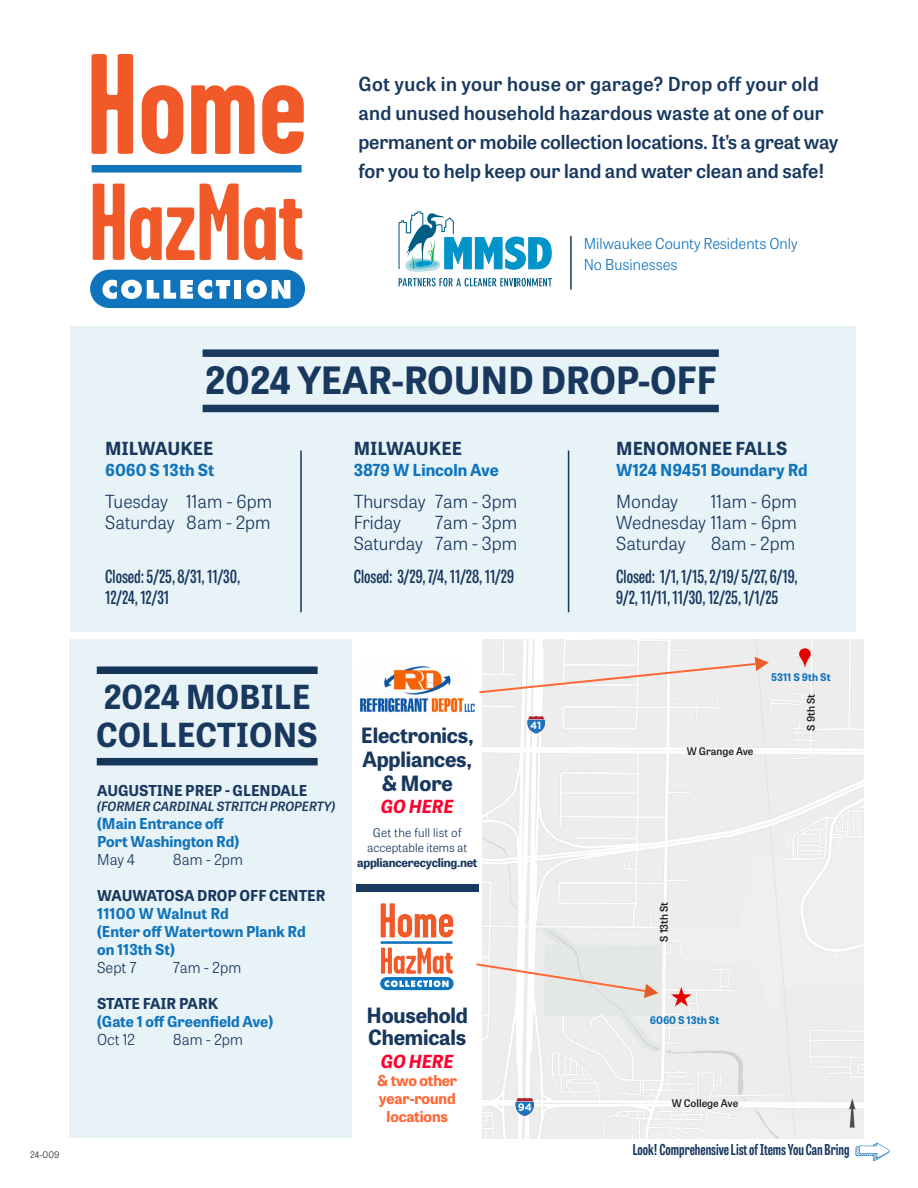
<style>
.page{position:relative;width:918px;height:1188px;background:#fff}
.page>*{position:absolute;margin:0;border:0;box-sizing:border-box;transform-origin:0 0}
.t1{font:700 37.5px "Tablet Gothic";letter-spacing:-.005em;color:#18385e}
.t2{font:700 33px/37.5px "Tablet Gothic";color:#18385e}
.t3{font:700 21px/24px "Tablet Gothic";letter-spacing:-.01em;color:#18385e}
.t4{font:600 19.35px/29.1px "Tablet Gothic";color:#18385e}
.t5{font:600 18px/21px "Tablet Gothic Compressed";color:#18385e}
.t6{font:300 18px "Tablet Gothic";color:#18385e}
.t7{font:700 18px "Tablet Gothic";color:#18385e}
.t8{font:italic 700 18px "Tablet Gothic";letter-spacing:-.01em;color:#ff002e}
.t9{font:700 16.5px "Tablet Gothic";color:#1074bc}
.t10{font:700 15px/18px "Tablet Gothic";color:#1074bc}
.t11{font:700 15px/18px "Tablet Gothic";color:#18385e}
.t12{font:300 15px "Tablet Gothic";color:#1074bc}
.t13{font:700 15px "Tablet Gothic Compressed";color:#18385e}
.t14{font:700 15px/18px "Tablet Gothic";letter-spacing:-.01em;color:#f63;text-align:center}
.t15{font:300 15px "Tablet Gothic";color:#18385e}
.t16{font:italic 600 12.75px "Tablet Gothic";letter-spacing:-.01em;color:#18385e}
.t17{font:300 12px/15px "Tablet Gothic";color:#18385e;text-align:center}
.t18{font:600 10.5px "Tablet Gothic";color:#231f20}
.t19{font:700 10.5px "Tablet Gothic";color:#1074bc}
.t20{font:300 9px "Tablet Gothic";color:#231f20}
.s1{font-weight:300;color:#18385e}
.s2{color:#1074bc}
.s3{font-weight:700}
</style>
<div class="page">
<svg style="left:93px;top:183px;width:210px;height:77px"></svg>
<svg style="left:91px;top:54px;width:42px;height:100px"></svg>
<svg style="left:142px;top:85px;width:41px;height:69px"></svg>
<svg style="left:191px;top:85px;width:63px;height:69px"></svg>
<svg style="left:262px;top:85px;width:42px;height:69px"></svg>
<div style="left:90px;top:270px;width:215px;height:38px;background:#1074bc;border-radius:19px"></div>
<svg style="left:102px;top:280px;width:128px;height:19px"></svg>
<div style="left:234px;top:280px;width:7px;height:19px;background:#fff"></div>
<svg style="left:246px;top:280px;width:44px;height:19px"></svg>
<div style="left:92px;top:165px;width:210px;height:8px;background:#1074bc"></div>
<svg style="left:399px;top:278px;width:153px;height:8px"></svg>
<svg style="left:399px;top:211px;width:153px;height:61px"></svg>
<hr style="left:570px;top:236px;width:2px;height:54px;background:#18385e">
<div style="left:70px;top:327px;width:785px;height:305px;background:#e8f3f8"></div>
<div style="left:203px;top:349px;width:516px;height:8px;background:#18385e"></div>
<hr style="left:300px;top:450px;width:2px;height:162px;background:#18385e">
<hr style="left:568px;top:450px;width:1px;height:162px;background:#18385e">
<div style="left:203px;top:405px;width:516px;height:7px;background:#18385e"></div>
<div style="left:69px;top:639px;width:282px;height:499px;background:#e8f3f8"></div>
<div style="left:97px;top:666px;width:221px;height:8px;background:#18385e"></div>
<div style="left:97px;top:758px;width:221px;height:7px;background:#18385e"></div>
<img style="left:483px;top:639px;width:381px;height:499px">
<svg style="left:856px;top:1143px;width:34px;height:18px"></svg>
<img style="left:360px;top:666px;width:120px;height:47px">
<svg style="left:381px;top:948px;width:72px;height:26px"></svg>
<svg style="left:381px;top:903px;width:72px;height:35px"></svg>
<div style="left:380px;top:977px;width:74px;height:13px;background:#1074bc;border-radius:7px"></div>
<svg style="left:384px;top:980px;width:65px;height:7px"></svg>
<hr style="left:381px;top:941px;width:71px;height:3px;background:#1074bc">
<svg style="left:527px;top:715px;width:19px;height:19px"></svg>
<svg style="left:515px;top:1097px;width:20px;height:20px"></svg>
<div style="left:356px;top:884px;width:122px;height:8px;background:#18385e"></div>
<svg style="left:476px;top:963px;width:182px;height:35px;background:#e9e2dc"></svg>
<svg style="left:479px;top:657px;width:290px;height:36px;background:#efe6e3"></svg>
<p class="t20" style="left:30px;top:1148px;width:31px">24-009</p>
<p class="t4" style="left:359px;top:68px;width:481px">Got yuck in your house or garage? Drop off your old and unused household hazardous waste at one of our permanent or mobile collection locations. It’s a great way for you to help keep our land and water clean and safe!</p>
<p class="t12" style="left:584px;top:234px;width:216px">Milwaukee County Residents Only</p>
<p class="t12" style="left:584px;top:255px;width:95px">No Businesses</p>
<p class="t1" style="left:205px;top:353px;width:514px">2024 YEAR-ROUND DROP-OFF</p>
<p class="t7" style="left:105px;top:435px;width:110px">MILWAUKEE</p>
<p class="t9" style="left:105px;top:459px;width:111px">6060 S 13th St</p>
<p class="t6" style="left:105px;top:489px;width:169px">Tuesday 11am - 6pm</p>
<p class="t6" style="left:105px;top:511px;width:167px">Saturday 8am - 2pm</p>
<p class="t5" style="left:105px;top:566px;width:137px">Closed: 5/25, 8/31, 11/30,<br>12/24, 12/31</p>
<p class="t7" style="left:354px;top:435px;width:110px">MILWAUKEE</p>
<p class="t9" style="left:354px;top:458px;width:147px">3879 W Lincoln Ave</p>
<p class="t6" style="left:354px;top:489px;width:165px">Thursday 7am - 3pm</p>
<p class="t6" style="left:354px;top:510px;width:49px">Friday</p>
<p class="t6" style="left:435px;top:510px;width:84px">7am - 3pm</p>
<p class="t6" style="left:354px;top:531px;width:165px">Saturday 7am - 3pm</p>
<p class="t5" style="left:354px;top:565px;width:162px">Closed: 3/29, 7/4, 11/28, 11/29</p>
<p class="t2" style="left:96px;top:677px;width:223px">2024 MOBILE<br>COLLECTIONS</p>
<p class="t11" style="left:97px;top:781px;width:212px">AUGUSTINE PREP - GLENDALE</p>
<p class="t16" style="left:97px;top:797px;width:240px">(FORMER CARDINAL STRITCH PROPERTY)</p>
<p class="t10" style="left:97px;top:814px;width:143px">(Main Entrance off<br>Port Washington Rd)<br><span class="s1">May 4</span></p>
<p class="t15" style="left:173px;top:850px;width:72px">8am - 2pm</p>
<p class="t11" style="left:97px;top:886px;width:230px">WAUWATOSA DROP OFF CENTER<br><span class="s2">11100 W Walnut Rd</span></p>
<p class="t10" style="left:97px;top:922px;width:210px">(Enter off Watertown Plank Rd on 113th St)<br><span class="s1">Sept 7</span></p>
<p class="t15" style="left:173px;top:958px;width:70px">7am - 2pm</p>
<p class="t11" style="left:97px;top:994px;width:123px">STATE FAIR PARK</p>
<p class="t10" style="left:97px;top:1012px;width:177px">(Gate 1 off Greenfield Ave)</p>
<p class="t15" style="left:97px;top:1030px;width:39px">Oct 12</p>
<p class="t15" style="left:173px;top:1030px;width:72px">8am - 2pm</p>
<p class="t3" style="left:361px;top:722px;width:114px;text-align:center">Electronics,<br>Appliances, &amp; More</p>
<p class="t8" style="left:381px;top:793px;width:75px">GO HERE</p>
<p class="t17" style="left:357px;top:825px;width:122px">Get the full list of acceptable items at <span class="s3">appliancerecycling.net</span></p>
<p class="t3" style="left:367px;top:1003px;width:103px;line-height:22.5px">Household<br>Chemicals</p>
<p class="t8" style="left:381px;top:1047px;width:75px">GO HERE</p>
<p class="t14" style="left:377px;top:1071px;width:81px">&amp; two other year-round locations</p>
<p class="t7" style="left:616px;top:435px;width:173px">MENOMONEE FALLS</p>
<p class="t9" style="left:616px;top:458px;width:193px">W124 N9451 Boundary Rd</p>
<p class="t6" style="left:616px;top:489px;width:63px">Monday</p>
<p class="t6" style="left:711px;top:489px;width:88px">11am - 6pm</p>
<p class="t6" style="left:616px;top:510px;width:182px">Wednesday 11am - 6pm</p>
<p class="t6" style="left:616px;top:531px;width:71px">Saturday</p>
<p class="t6" style="left:711px;top:531px;width:86px">8am - 2pm</p>
<p class="t5" style="left:616px;top:565px;width:183px">Closed: 1/1, 1/15, 2/19/ 5/27, 6/19,<br>9/2, 11/11, 11/30, 12/25, 1/1/25</p>
<p class="t18" style="left:687px;top:743px;width:68px">W Grange Ave</p>
<p class="t19" style="left:771px;top:669px;width:61px">5311 S 9th St</p>
<p class="t18" style="left:803px;top:731px;width:38px;rotate:-90deg">S 9th St</p>
<p class="t18" style="left:657px;top:942px;width:42px;rotate:-90deg">S 13th St</p>
<p class="t19" style="left:650px;top:1013px;width:71px">6060 S 13th St</p>
<p class="t18" style="left:672px;top:1096px;width:68px">W College Ave</p>
<p class="t13" style="left:633px;top:1140px;width:218px">Look! Comprehensive List of Items You Can Bring</p>
</div>
